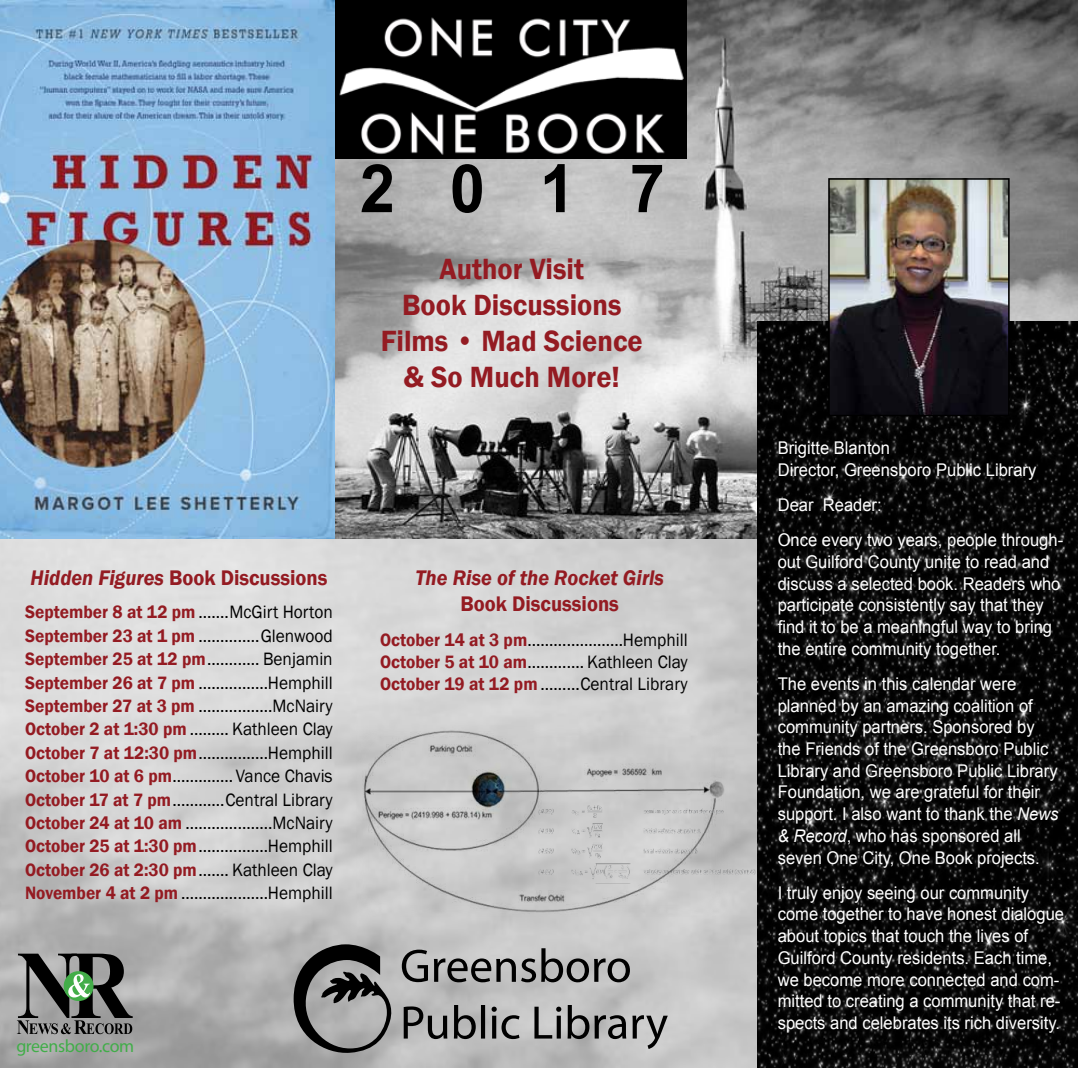
<style>
.page{position:relative;width:1079px;height:1068px;background:#fff}
.page>*{position:absolute;margin:0;border:0;box-sizing:border-box;transform-origin:0 0}
.t1{font:700 66.75px "Arial";color:#000;scale:.94 1}
.t2{font:600 30px/36px "Franklin Gothic";color:#941b22;text-align:center;scale:.94 1}
.t3{font:600 21.75px "Franklin Gothic";color:#941b22;scale:.94 1}
.t4{font:italic 600 21.75px "Franklin Gothic";color:#941b22;scale:.94 1}
.t5{font:18.3px/23.4px "Franklin Gothic";color:#000;text-align:justify;scale:.94 1}
.t6{font:18px "Myriad Pro";letter-spacing:-.02em;color:#41ad49}
.t7{font:17.55px/21.8px "Arial";color:#fff;scale:.94 1}
.s1{font-style:italic}
.s2{font-weight:600;color:#941b22}
</style>
<div class="page">
<img style="left:0;top:538px;width:757px;height:529px">
<svg style="left:17px;top:953px;width:116px;height:80px;background:#696e69"></svg>
<img style="left:335px;top:0;width:742px;height:538px">
<svg style="left:401px;top:947px;width:266px;height:101px;background:#a0a0a0"></svg>
<svg style="left:293px;top:944px;width:101px;height:108px;background:#777"></svg>
<img style="left:335px;top:0;width:351px;height:159px">
<img style="left:0;top:0;width:335px;height:538px">
<img style="left:356px;top:724px;width:371px;height:192px">
<img style="left:537px;top:805px;width:219px;height:78px">
<img style="left:757px;top:321px;width:319px;height:746px">
<img style="left:831px;top:181px;width:175px;height:232px">
<div style="left:828px;top:178px;width:181px;height:238px;border:2px solid #000"></div>
<h1 class="t1" style="left:360px;top:144px;width:326px">2017</h1>
<h2 class="t2" style="left:380px;top:251px;width:280px">Author Visit<br>Book Discussions<br>Films • Mad Science &amp; So Much More!</h2>
<p class="t3" style="left:31px;top:564px;width:317px"><span class="s1">Hidden Figures</span> Book Discussions</p>
<p class="t5" style="left:25px;top:600px;width:329px"><span class="s2">September 8 at 12 pm</span> .......McGirt Horton <span class="s2">September 23 at 1 pm</span> ..............Glenwood <span class="s2">September 25 at 12 pm</span>............ Benjamin <span class="s2">September 26 at 7 pm</span> ................Hemphill <span class="s2">September 27 at 3 pm</span> .................McNairy <span class="s2">October 2 at 1:30 pm</span> ......... Kathleen Clay <span class="s2">October 7 at 12:30 pm</span>................Hemphill <span class="s2">October 10 at 6 pm</span>.............. Vance Chavis <span class="s2">October 17 at 7 pm</span>............Central Library <span class="s2">October 24 at 10 am</span> ....................McNairy <span class="s2">October 25 at 1:30 pm</span>................Hemphill <span class="s2">October 26 at 2:30 pm</span>....... Kathleen Clay <span class="s2">November 4 at 2 pm</span> ....................Hemphill</p>
<p class="t4" style="left:415px;top:563px;width:266px">The Rise of the Rocket Girls</p>
<p class="t3" style="left:460px;top:590px;width:170px">Book Discussions</p>
<p class="t5" style="left:380px;top:629px;width:329px;line-height:22px"><span class="s2">October 14 at 3 pm</span>......................Hemphill <span class="s2">October 5 at 10 am</span>............. Kathleen Clay <span class="s2">October 19 at 12 pm</span> .........Central Library</p>
<p class="t6" style="left:16px;top:1034px;width:119px">greensboro.com</p>
<p class="t7" style="left:777px;top:437px;width:277px">Brigitte Blanton<br>Director, Greensboro Public Library</p>
<p class="t7" style="left:777px;top:487px;width:305px;line-height:35.1px">Dear Reader:<br>Once every two years, people through-</p>
<p class="t7" style="left:777px;top:550px;width:302px">out Guilford County unite to read and discuss a selected book. Readers who participate consistently say that they find it to be a meaningful way to bring the entire community together.</p>
<p class="t7" style="left:777px;top:672px;width:300px">The events in this calendar were planned by an amazing coalition of community partners. Sponsored by the Friends of the Greensboro Public Library and Greensboro Public Library Foundation, we are grateful for their support. I also want to thank the <span class="s1">News &amp; Record</span>, who has sponsored all seven One City, One Book projects.</p>
<p class="t7" style="left:777px;top:881px;width:306px">I truly enjoy seeing our community come together to have honest dialogue about topics that touch the lives of Guilford County residents. Each time, we become more connected and com&shy;mitted to creating a community that re&shy;spects and celebrates its rich diversity.</p>
</div>
